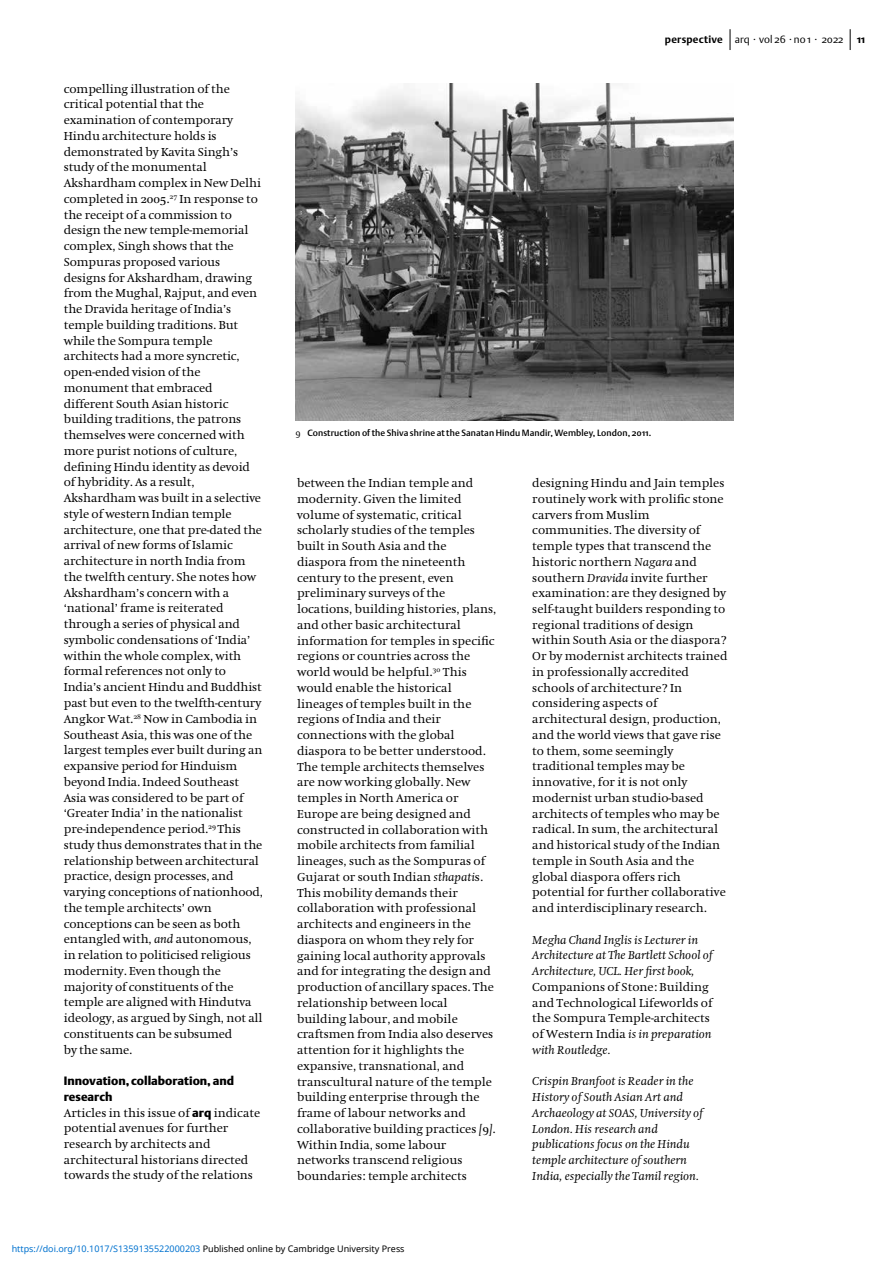
<style>
.page{position:relative;width:893px;height:1263px;background:#fff}
.page>*{position:absolute;margin:0;border:0;box-sizing:border-box;transform-origin:0 0}
.t1{font:12px/15.8px "Hollander";color:#000}
.t2{font:italic 12px/15.8px "Hollander";color:#000}
.t3{font:12px/15.8px "DTL Argo ST Black";color:#000}
.t4{font:10.5px "DTL Argo ST Light";color:#000}
.t5{font:700 10.5px "DTL Argo ST";color:#000}
.t6{font:9px "Noto Sans";color:#0172cf}
.t7{font:9px "DTL Argo ST Medium";letter-spacing:.01em;color:#000}
.s1{font-family:"Hollander SC"}
.s2{font-style:italic}
.s3{font-family:"DTL Argo ST Black"}
.s4{font-family:"DTL Argo ST";font-weight:700}
.s5{font-family:"DTL Argo ST Light"}
.s6{color:#000}
</style>
<div class="page">
<svg style="left:730px;top:29px;width:1px;height:21px"></svg>
<svg style="left:850px;top:29px;width:1px;height:21px"></svg>
<img style="left:296px;top:84px;width:437px;height:337px">
<p class="t1" style="left:64px;top:81px;width:201px">compelling illustration of the critical potential that the examination of contemporary<br>Hindu architecture holds is demonstrated by Kavita Singh’s study of the monumental<br>Akshardham complex in New Delhi completed in <span class="s1">2005</span>.<sup>27</sup> In response to the receipt of a commission to design the new temple-memorial complex, Singh shows that the<br>Sompuras proposed various designs for Akshardham, drawing from the Mughal, Rajput, and even the Dravida heritage of India’s temple building traditions. But while the Sompura temple architects had a more syncretic, open-ended vision of the monument that embraced different South Asian historic building traditions, the patrons themselves were concerned with more purist notions of culture, defining Hindu identity as devoid of hybridity. As a result,<br>Akshardham was built in a selective style of western Indian temple architecture, one that pre-dated the arrival of new forms of Islamic architecture in north India from the twelfth century. She notes how<br>Akshardham’s concern with a ‘national’ frame is reiterated through a series of physical and symbolic condensations of ‘India’ within the whole complex, with formal references not only to<br>India’s ancient Hindu and Buddhist past but even to the twelfth-century<br>Angkor Wat.<sup>28</sup> Now in Cambodia in<br>Southeast Asia, this was one of the largest temples ever built during an expansive period for Hinduism beyond India. Indeed Southeast<br>Asia was considered to be part of ‘Greater India’ in the nationalist pre-independence period.<sup>29</sup> This study thus demonstrates that in the relationship between architectural practice, design processes, and varying conceptions of nationhood, the temple architects’ own conceptions can be seen as both entangled with, <span class="s2">and</span> autonomous, in relation to politicised religious modernity. Even though the majority of constituents of the temple are aligned with Hindutva ideology, as argued by Singh, not all constituents can be subsumed<br>by the same.</p>
<p class="t3" style="left:64px;top:1073px;width:172px">Innovation, collaboration, and research</p>
<p class="t1" style="left:64px;top:1105px;width:198px">Articles in this issue of <span class="s3">arq</span> indicate potential avenues for further research by architects and architectural historians directed towards the study of the relations</p>
<p class="t4" style="left:665px;top:33px;width:180px"><span class="s4">perspective</span> arq . vol 26 . no 1 . 2022</p>
<p class="t5" style="left:857px;top:33px;width:10px">11</p>
<p class="t7" style="left:296px;top:428px;width:357px"><span class="s5">9</span> Construction of the Shiva shrine at the Sanatan Hindu Mandir, Wembley, London, 2011.</p>
<p class="t1" style="left:297px;top:475px;width:201px">between the Indian temple and modernity. Given the limited volume of systematic, critical scholarly studies of the temples built in South Asia and the diaspora from the nineteenth century to the present, even preliminary surveys of the locations, building histories, plans, and other basic architectural information for temples in specific regions or countries across the world would be helpful.<sup>30</sup> This would enable the historical lineages of temples built in the regions of India and their connections with the global diaspora to be better understood.<br>The temple architects themselves are now working globally. New temples in North America or<br>Europe are being designed and constructed in collaboration with mobile architects from familial lineages, such as the Sompuras of<br>Gujarat or south Indian <span class="s2">sthapati</span>s.<br>This mobility demands their collaboration with professional architects and engineers in the diaspora on whom they rely for gaining local authority approvals and for integrating the design and production of ancillary spaces. The relationship between local building labour, and mobile craftsmen from India also deserves attention for it highlights the expansive, transnational, and transcultural nature of the temple building enterprise through the frame of labour networks and collaborative building practices <span class="s2">[</span><span class="s1">9</span><span class="s2">]</span>.<br>Within India, some labour networks transcend religious boundaries: temple architects</p>
<p class="t1" style="left:532px;top:475px;width:197px">designing Hindu and Jain temples routinely work with prolific stone carvers from Muslim communities. The diversity of temple types that transcend the historic northern <span class="s2">Nagara</span> and southern <span class="s2">Dravida</span> invite further examination: are they designed by self-taught builders responding to regional traditions of design within South Asia or the diaspora?<br>Or by modernist architects trained in professionally accredited schools of architecture? In considering aspects of architectural design, production, and the world views that gave rise to them, some seemingly traditional temples may be innovative, for it is not only modernist urban studio-based architects of temples who may be radical. In sum, the architectural and historical study of the Indian temple in South Asia and the global diaspora offers rich potential for further collaborative and interdisciplinary research.</p>
<p class="t2" style="left:532px;top:932px;width:182px">Megha Chand Inglis is Lecturer in<br>Architecture at The Bartlett School of<br>Architecture, UCL. Her first book,</p>
<p class="t1" style="left:532px;top:979px;width:182px">Companions of Stone: Building and Technological Lifeworlds of the Sompura Temple-architects of Western India <span class="s2">is in preparation with Routledge.</span></p>
<p class="t2" style="left:532px;top:1074px;width:172px">Crispin Branfoot is Reader in the<br>History of South Asian Art and<br>Archaeology at SOAS, University of<br>London. His research and publications focus on the Hindu temple architecture of southern<br>India, especially the Tamil region.</p>
<p class="t6" style="left:12px;top:1243px;width:394px">https://doi.org/10.1017/S1359135522000203 <span class="s6">Published online by Cambridge University Press</span></p>
</div>
